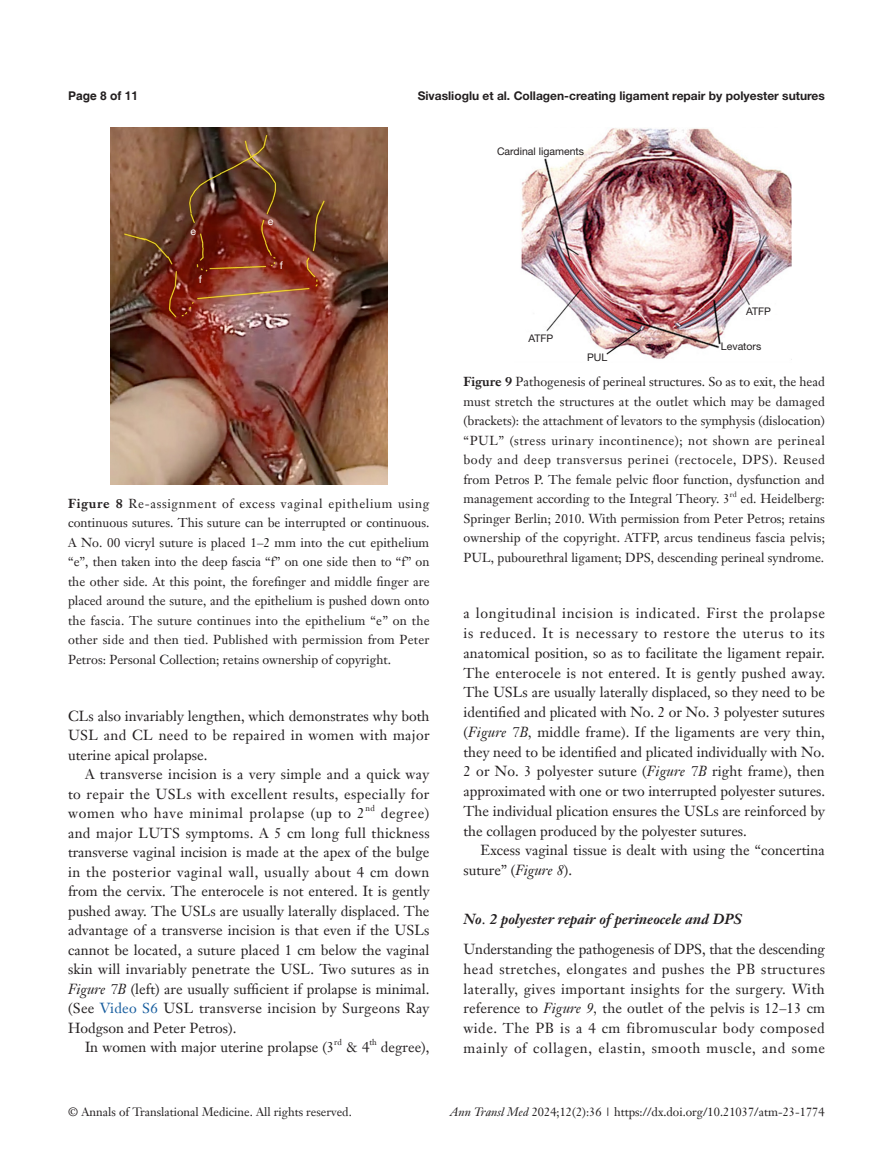
<style>
.page{position:relative;width:893px;height:1170px;background:#fff}
.page>*{position:absolute;margin:0;border:0;box-sizing:border-box;transform-origin:0 0}
.t1{font:14.25px/19.8px "Janson Text LT";letter-spacing:.005em;color:#231f20;text-align:justify}
.t2{font:14.25px "Janson Text LT";letter-spacing:.035em;color:#231f20}
.t3{font:14.25px "Janson Text LT";letter-spacing:.025em;color:#231f20}
.t4{font:12.75px/19.5px "Janson Text LT";color:#231f20;text-align:justify}
.t5{font:12px "Janson Text LT";color:#231f20}
.t6{font:700 12px "Helvetica Neue LT Pro";color:#231f20}
.t7{font:700 12px "Helvetica";color:#231f20}
.t8{font:10.5px "Helvetica Neue LT Pro";color:#231f20}
.t9{font:10.5px "Helvetica Neue LT Pro";color:#fff}
.t10{font:8.25px "Janson Text LT";color:#231f20}
.t11{font:7.5px "Janson Text LT";color:#231f20}
.s1{font-weight:700}
.s2{font-style:italic}
.s3{color:#175d9e}
.s4{font-weight:700;font-style:italic}
</style>
<div class="page">
<img style="left:521px;top:128px;width:270px;height:231px">
<img style="left:111px;top:128px;width:276px;height:356px">
<p class="t7" style="left:68px;top:88px;width:72px">Page 8 of 11</p>
<p class="t6" style="left:418px;top:88px;width:409px">Sivaslioglu et al. Collagen-creating ligament repair by polyester sutures</p>
<p class="t9" style="left:191px;top:225px;width:7px">e</p>
<p class="t9" style="left:199px;top:273px;width:5px">f</p>
<p class="t9" style="left:268px;top:214px;width:7px">e</p>
<p class="t9" style="left:280px;top:258px;width:5px">f</p>
<p class="t4" style="left:68px;top:493px;width:363px"><span class="s1">Figure 8</span> Re-assignment of excess vaginal epithelium using continuous sutures. This suture can be interrupted or continuous.<br>A No. 00 vicryl suture is placed 1–2 mm into the cut epithelium “e”, then taken into the deep fascia “f” on one side then to “f” on the other side. At this point, the forefinger and middle finger are placed around the suture, and the epithelium is pushed down onto the fascia. The suture continues into the epithelium “e” on the other side and then tied. Published with permission from Peter Petros: Personal Collection; retains ownership of copyright.</p>
<p class="t1" style="left:68px;top:705px;width:363px">CLs also invariably lengthen, which demonstrates why both USL and CL need to be repaired in women with major uterine apical prolapse.</p>
<p class="t1" style="left:68px;top:764px;width:363px;text-indent:17px">A transverse incision is a very simple and a quick way to repair the USLs with excellent results, especially for women who have minimal prolapse (up to 2</p>
<p class="t10" style="left:365px;top:803px;width:11px">nd</p>
<p class="t1" style="left:381px;top:803px;width:50px">degree)</p>
<p class="t3" style="left:68px;top:823px;width:363px">and major LUTS symptoms. A 5 cm long full thickness</p>
<p class="t1" style="left:68px;top:842px;width:363px">transverse vaginal incision is made at the apex of the bulge</p>
<p class="t2" style="left:68px;top:862px;width:363px">in the posterior vaginal wall, usually about 4 cm down</p>
<p class="t1" style="left:68px;top:881px;width:363px">from the cervix. The enterocele is not entered. It is gently</p>
<p class="t1" style="left:68px;top:900px;width:363px">pushed away. The USLs are usually laterally displaced. The</p>
<p class="t1" style="left:68px;top:920px;width:363px">advantage of a transverse incision is that even if the USLs</p>
<p class="t1" style="left:68px;top:939px;width:363px">cannot be located, a suture placed 1 cm below the vaginal</p>
<p class="t1" style="left:68px;top:959px;width:363px">skin will invariably penetrate the USL. Two sutures as in</p>
<p class="t1" style="left:68px;top:978px;width:363px"><span class="s2">Figure 7B</span> (left) are usually sufficient if prolapse is minimal.</p>
<p class="t1" style="left:68px;top:998px;width:363px">(See <span class="s3">Video S6</span> USL transverse incision by Surgeons Ray</p>
<p class="t1" style="left:68px;top:1017px;width:170px">Hodgson and Peter Petros).</p>
<p class="t1" style="left:85px;top:1037px;width:251px">In women with major uterine prolapse (3</p>
<p class="t10" style="left:334px;top:1037px;width:9px">rd</p>
<p class="t1" style="left:346px;top:1037px;width:25px">&amp; 4</p>
<p class="t10" style="left:369px;top:1037px;width:9px">th</p>
<p class="t1" style="left:381px;top:1037px;width:50px">degree),</p>
<p class="t8" style="left:497px;top:145px;width:89px">Cardinal ligaments</p>
<p class="t8" style="left:528px;top:332px;width:26px">ATFP</p>
<p class="t8" style="left:587px;top:351px;width:22px">PUL</p>
<p class="t8" style="left:746px;top:305px;width:26px">ATFP</p>
<p class="t8" style="left:721px;top:339px;width:42px">Levators</p>
<p class="t4" style="left:463px;top:372px;width:363px"><span class="s1">Figure 9</span> Pathogenesis of perineal structures. So as to exit, the head must stretch the structures at the outlet which may be damaged (brackets): the attachment of levators to the symphysis (dislocation) “PUL” (stress urinary incontinence); not shown are perineal body and deep transversus perinei (rectocele, DPS). Reused from Petros P. The female pelvic floor function, dysfunction and management according to the Integral Theory. 3</p>
<p class="t11" style="left:730px;top:489px;width:8px">rd</p>
<p class="t4" style="left:463px;top:489px;width:363px;text-indent:277px">ed. Heidelberg:<br>Springer Berlin; 2010. With permission from Peter Petros; retains ownership of the copyright. ATFP, arcus tendineus fascia pelvis; PUL, pubourethral ligament; DPS, descending perineal syndrome.</p>
<p class="t1" style="left:463px;top:603px;width:363px">a longitudinal incision is indicated. First the prolapse is reduced. It is necessary to restore the uterus to its anatomical position, so as to facilitate the ligament repair.<br>The enterocele is not entered. It is gently pushed away.<br>The USLs are usually laterally displaced, so they need to be identified and plicated with No. 2 or No. 3 polyester sutures (<span class="s2">Figure 7B,</span> middle frame). If the ligaments are very thin, they need to be identified and plicated individually with No.<br>2 or No. 3 polyester suture (<span class="s2">Figure 7B</span> right frame), then approximated with one or two interrupted polyester sutures.<br>The individual plication ensures the USLs are reinforced by the collagen produced by the polyester sutures.</p>
<p class="t1" style="left:463px;top:840px;width:363px;text-indent:17px">Excess vaginal tissue is dealt with using the “concertina suture” (<span class="s2">Figure 8</span>).</p>
<p class="t1" style="left:463px;top:904px;width:363px;line-height:29.7px"><span class="s4">No</span>. <span class="s4">2 polyester repair of perineocele and DPS<br></span>Understanding the pathogenesis of DPS, that the descending</p>
<p class="t1" style="left:463px;top:958px;width:363px">head stretches, elongates and pushes the PB structures laterally, gives important insights for the surgery. With reference to <span class="s2">Figure 9,</span> the outlet of the pelvis is 12–13 cm wide. The PB is a 4 cm fibromuscular body composed mainly of collagen, elastin, smooth muscle, and some</p>
<p class="t5" style="left:68px;top:1104px;width:285px">© Annals of Translational Medicine. All rights reserved.</p>
<p class="t5" style="left:450px;top:1104px;width:376px"><span class="s2">Ann Transl Med</span> 2024;12(2):36 | https://dx.doi.org/10.21037/atm-23-1774</p>
</div>
